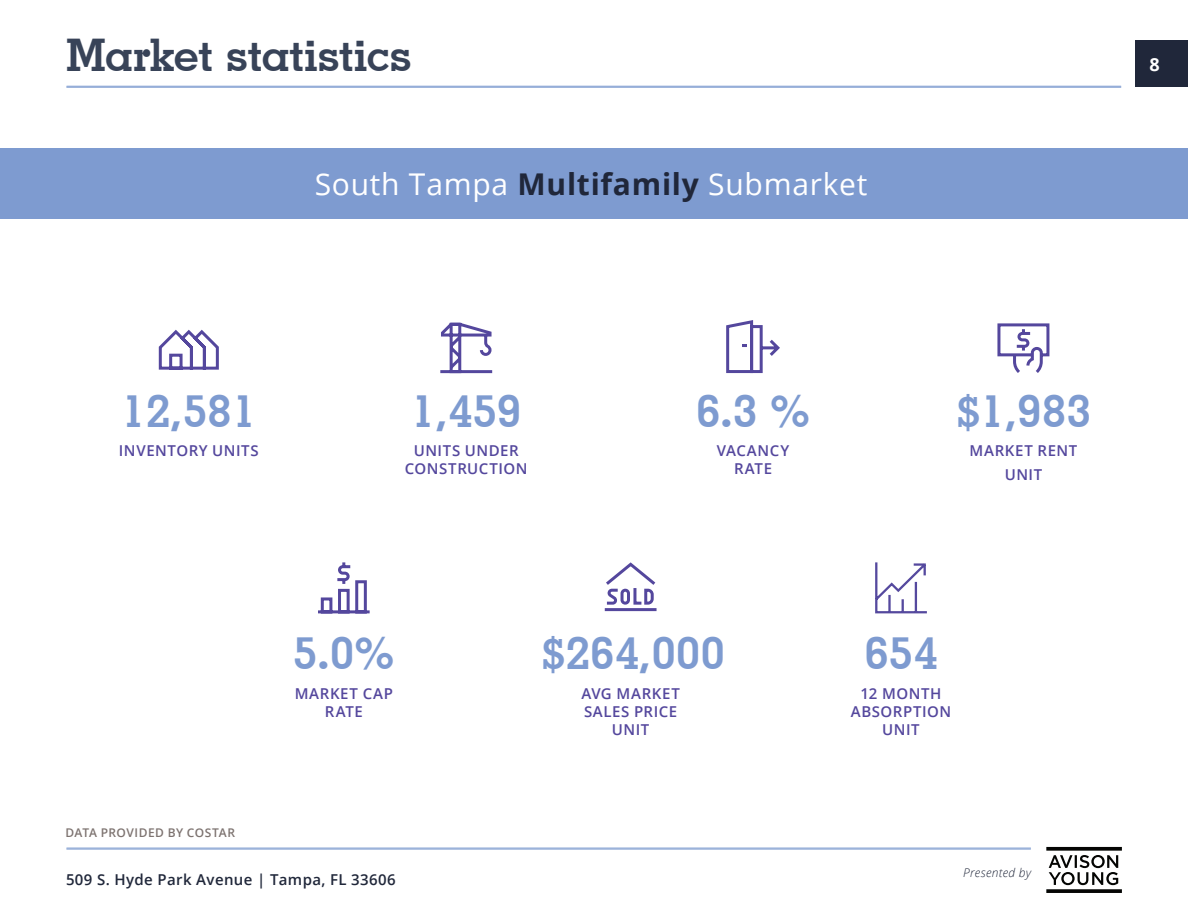
<style>
.page{position:relative;width:1188px;height:918px;background:#fff}
.page>*{position:absolute;margin:0;border:0;box-sizing:border-box;transform-origin:0 0}
.t1{font:700 45px "Geometric Slab 703 BT";letter-spacing:.01em;color:#7e9bd0}
.t2{font:700 45px "Geometric Slab 703 BT";letter-spacing:-.015em;color:#384358}
.t3{font:30px "Open Sans";letter-spacing:.025em;color:#fff}
.t4{font:700 18px "Open Sans";color:#fff}
.t5{font:600 15px/18px "Open Sans";letter-spacing:.04em;color:#54479d;text-align:center}
.t6{font:600 15px "Open Sans";letter-spacing:.025em;color:#20273a}
.t7{font:600 12px "Open Sans";letter-spacing:.035em;color:#7d7370}
.t8{font:italic 300 12px "Open Sans";letter-spacing:.025em;color:#20273a}
.s1{font-weight:700;color:#20273a}
</style>
<div class="page">
<div style="left:1135px;top:40px;width:53px;height:47px;background:#20273a"></div>
<svg style="left:1046px;top:847px;width:76px;height:46px"></svg>
<hr style="left:67px;top:86px;width:1054px;height:1px;background:#7e9bd0">
<hr style="left:67px;top:87px;width:1054px;height:1px;background:#7e9bd0">
<hr style="left:67px;top:848px;width:964px;height:1px;background:#7e9bd0">
<hr style="left:67px;top:849px;width:964px;height:1px;background:#7e9bd0">
<div style="left:0;top:149px;width:1188px;height:70px;background:#7e9bd0"></div>
<svg style="left:158px;top:329px;width:61px;height:41px"></svg>
<svg style="left:440px;top:322px;width:53px;height:52px"></svg>
<svg style="left:726px;top:320px;width:54px;height:54px"></svg>
<svg style="left:997px;top:323px;width:53px;height:50px"></svg>
<svg style="left:318px;top:562px;width:52px;height:52px"></svg>
<svg style="left:604px;top:562px;width:53px;height:50px"></svg>
<svg style="left:875px;top:562px;width:52px;height:51px"></svg>
<p class="t2" style="left:66px;top:28px;width:348px">Market statistics</p>
<p class="t3" style="left:315px;top:164px;width:554px">South Tampa <span class="s1">Multifamily</span> Submarket</p>
<p class="t4" style="left:1150px;top:51px;width:12px">8</p>
<p class="t1" style="left:121px;top:384px;width:136px">12,581</p>
<p class="t5" style="left:119px;top:441px;width:141px">INVENTORY UNITS</p>
<p class="t1" style="left:411px;top:384px;width:112px">1,459</p>
<p class="t5" style="left:405px;top:441px;width:124px">UNITS UNDER<br>CONSTRUCTION</p>
<p class="t1" style="left:696px;top:384px;width:115px">6.3 %</p>
<p class="t5" style="left:717px;top:441px;width:74px">VACANCY<br>RATE</p>
<p class="t1" style="left:956px;top:384px;width:136px">$1,983</p>
<p class="t5" style="left:970px;top:441px;width:109px">MARKET RENT</p>
<p class="t5" style="left:1005px;top:466px;width:39px">UNIT</p>
<p class="t1" style="left:293px;top:626px;width:103px">5.0%</p>
<p class="t7" style="left:65px;top:825px;width:171px">DATA PROVIDED BY COSTAR</p>
<p class="t5" style="left:295px;top:685px;width:100px">MARKET CAP<br>RATE</p>
<p class="t6" style="left:66px;top:870px;width:331px">509 S. Hyde Park Avenue | Tampa, FL 33606</p>
<p class="t1" style="left:541px;top:626px;width:185px">$264,000</p>
<p class="t5" style="left:581px;top:685px;width:100px">AVG MARKET<br>SALES PRICE<br>UNIT</p>
<p class="t1" style="left:864px;top:626px;width:75px">654</p>
<p class="t5" style="left:851px;top:685px;width:102px">12 MONTH<br>ABSORPTION</p>
<p class="t5" style="left:882px;top:720px;width:39px">UNIT</p>
<p class="t8" style="left:963px;top:864px;width:70px">Presented by</p>
</div>
